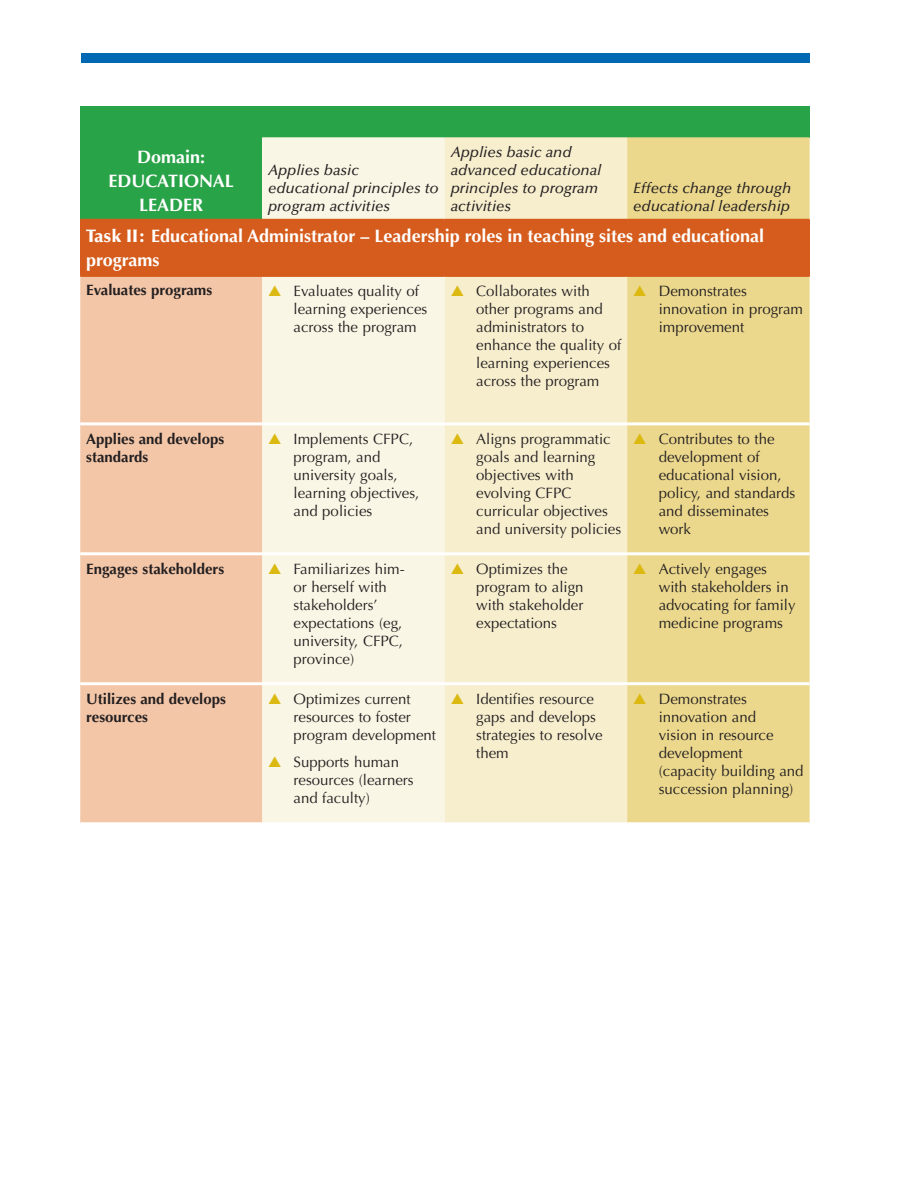
<style>
.page{position:relative;width:918px;height:1188px;background:#fff}
.page>*{position:absolute;margin:0;border:0;box-sizing:border-box;transform-origin:0 0}
.t1{font:700 18px/24px "Optima";color:#fff}
.t2{font:15px/18px "Optima";color:#231f20}
.t3{font:italic 500 15px/18px "Optima";color:#231f20}
.t4{font:700 15px/18px "Optima";color:#231f20}
.s1{font-weight:900}
.s2{color:#dbb911}
</style>
<div class="page">
<div style="left:81px;top:54px;width:729px;height:9px;background:#0168b3"></div>
<div style="left:80px;top:106px;width:730px;height:31px;background:#29a347"></div>
<div style="left:80px;top:137px;width:182px;height:83px;background:#29a347"></div>
<div style="left:262px;top:137px;width:183px;height:685px;background:#faf6e5"></div>
<div style="left:445px;top:137px;width:182px;height:685px;background:#f7eece"></div>
<div style="left:627px;top:137px;width:183px;height:685px;background:#ebd88d"></div>
<div style="left:80px;top:220px;width:730px;height:55px;background:#d55c1c"></div>
<div style="left:80px;top:277px;width:182px;height:545px;background:#f3c6a8"></div>
<hr style="left:262px;top:422px;width:183px;height:3px;background:#fff">
<hr style="left:445px;top:422px;width:182px;height:3px;background:#fff">
<hr style="left:627px;top:422px;width:183px;height:3px;background:#fff">
<hr style="left:262px;top:552px;width:183px;height:3px;background:#fff">
<hr style="left:445px;top:552px;width:182px;height:3px;background:#fff">
<hr style="left:627px;top:552px;width:183px;height:3px;background:#fff">
<hr style="left:262px;top:682px;width:183px;height:3px;background:#fff">
<hr style="left:445px;top:682px;width:182px;height:3px;background:#fff">
<hr style="left:627px;top:682px;width:183px;height:3px;background:#fff">
<hr style="left:80px;top:219px;width:182px;height:3px;background:#d55c1c">
<hr style="left:262px;top:219px;width:183px;height:3px;background:#d55c1c">
<hr style="left:445px;top:219px;width:182px;height:3px;background:#d55c1c">
<hr style="left:627px;top:219px;width:183px;height:3px;background:#d55c1c">
<hr style="left:80px;top:274px;width:182px;height:3px;background:#d55c1c">
<hr style="left:262px;top:274px;width:183px;height:3px;background:#d55c1c">
<hr style="left:445px;top:274px;width:182px;height:3px;background:#d55c1c">
<hr style="left:627px;top:274px;width:183px;height:3px;background:#d55c1c">
<hr style="left:80px;top:422px;width:182px;height:3px;background:#fff">
<hr style="left:80px;top:552px;width:182px;height:3px;background:#fff">
<hr style="left:80px;top:682px;width:182px;height:3px;background:#fff">
<p class="t3" style="left:451px;top:143px;width:152px">Applies basic and advanced educational principles to program activities</p>
<p class="t1" style="left:137px;top:145px;width:70px">Domain:</p>
<p class="t1" style="left:109px;top:169px;width:7px">EDUCATIONAL</p>
<p class="t1" style="left:139px;top:193px;width:12px">LEADER</p>
<p class="t3" style="left:268px;top:161px;width:172px">Applies basic educational principles to program activities</p>
<p class="t3" style="left:633px;top:179px;width:160px">Effects change through educational leadership</p>
<p class="t1" style="left:86px;top:225px;width:680px"><span class="s1">Task II:</span> Educational Administrator – Leadership roles in teaching sites and educational programs</p>
<p class="t4" style="left:86px;top:281px;width:128px">Evaluates programs</p>
<p class="t2" style="left:294px;top:282px;width:135px;text-indent:-26px"><span class="s2">▲</span> Evaluates quality of learning experiences across the program</p>
<p class="t2" style="left:476px;top:282px;width:146px;text-indent:-26px"><span class="s2">▲</span> Collaborates with other programs and administrators to enhance the quality of learning experiences across the program</p>
<p class="t2" style="left:659px;top:282px;width:146px;text-indent:-26px"><span class="s2">▲</span> Demonstrates innovation in program improvement</p>
<p class="t4" style="left:86px;top:430px;width:139px">Applies and develops standards</p>
<p class="t2" style="left:294px;top:430px;width:127px;text-indent:-26px"><span class="s2">▲</span> Implements CFPC, program, and university goals, learning objectives, and policies</p>
<p class="t2" style="left:476px;top:430px;width:146px;text-indent:-26px"><span class="s2">▲</span> Aligns programmatic goals and learning objectives with evolving CFPC curricular objectives and university policies</p>
<p class="t2" style="left:659px;top:430px;width:138px;text-indent:-25px"><span class="s2">▲</span> Contributes to the development of educational vision, policy, and standards and disseminates work</p>
<p class="t4" style="left:86px;top:560px;width:139px">Engages stakeholders</p>
<p class="t2" style="left:294px;top:560px;width:113px;text-indent:-26px"><span class="s2">▲</span> Familiarizes him&shy;or herself with stakeholders’ expectations (eg, university, CFPC, province)</p>
<p class="t2" style="left:476px;top:560px;width:109px;text-indent:-26px"><span class="s2">▲</span> Optimizes the program to align with stakeholder expectations</p>
<p class="t2" style="left:659px;top:560px;width:138px;text-indent:-25px"><span class="s2">▲</span> Actively engages with stakeholders in advocating for family medicine programs</p>
<p class="t4" style="left:86px;top:690px;width:141px">Utilizes and develops resources</p>
<p class="t2" style="left:294px;top:690px;width:144px;text-indent:-26px"><span class="s2">▲</span> Optimizes current resources to foster program development</p>
<p class="t2" style="left:294px;top:753px;width:122px;text-indent:-25px"><span class="s2">▲</span> Supports human resources (learners and faculty)</p>
<p class="t2" style="left:476px;top:690px;width:128px;text-indent:-26px"><span class="s2">▲</span> Identifies resource gaps and develops strategies to resolve them</p>
<p class="t2" style="left:659px;top:690px;width:146px;text-indent:-26px"><span class="s2">▲</span> Demonstrates innovation and<br>vision in resource development (capacity building and succession planning)</p>
</div>
